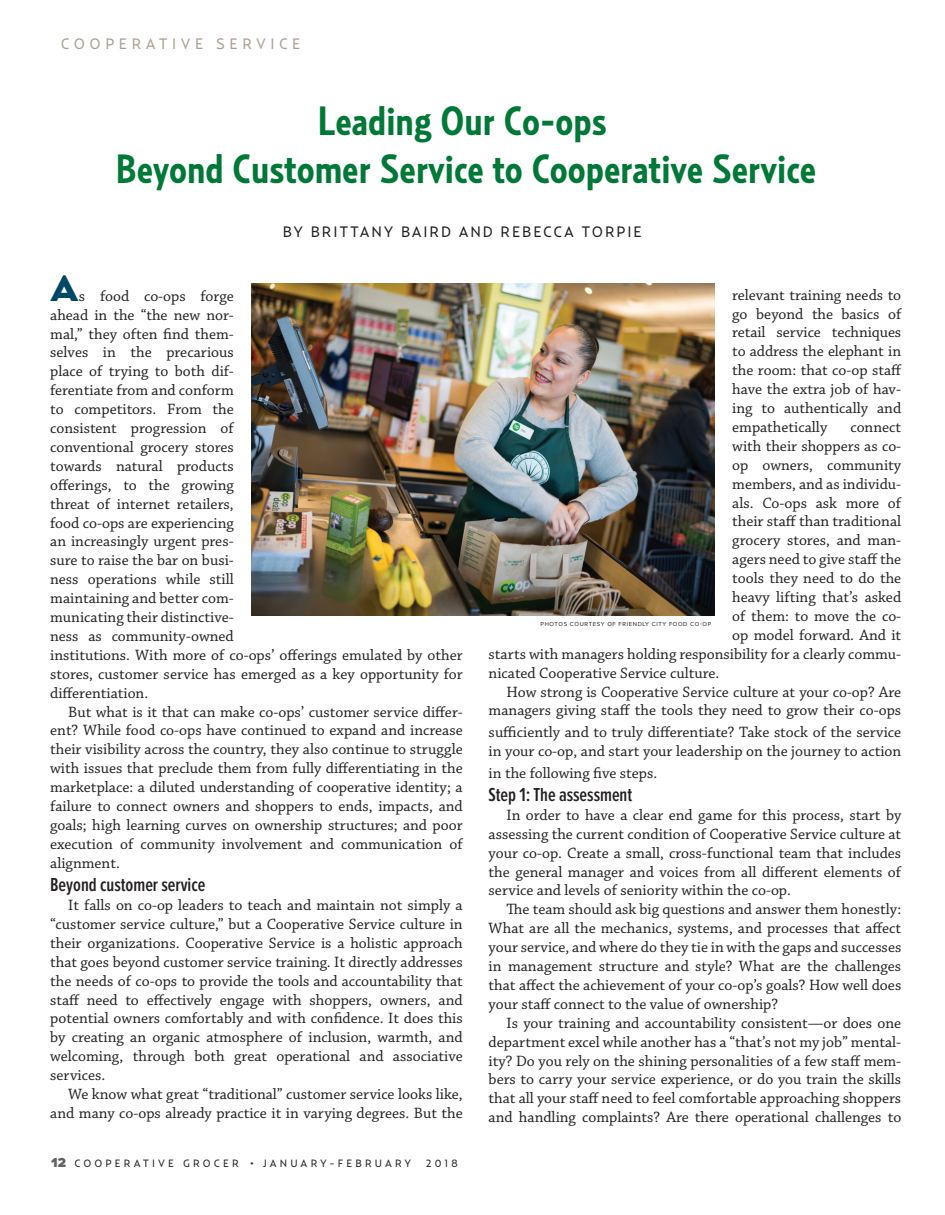
<style>
.page{position:relative;width:945px;height:1215px;background:#fff}
.page>*{position:absolute;margin:0;border:0;box-sizing:border-box;transform-origin:0 0}
.Headline_1{font:700 40.5px "Relay Cond";color:#007836}
.t1{font:900 36px "Relay Wide";color:#004868}
.t2{font:600 extra-condensed 19.5px "Proxima Nova";color:#231f20}
.t3{font:15.75px/18.9px "Chaparral Pro";color:#231f20;text-align:justify}
.Headline_1-2{font:15px "Relay";letter-spacing:.125em;color:#231f20}
.Section_heads_right{font:15px "Relay";letter-spacing:.3em;color:#ac9f8f}
.t4{font:10.5px "Relay";letter-spacing:.3em;color:#231f20}
.Credit{font:6px "Proxima Nova";letter-spacing:.1em;color:#231f20}
.s1{font-family:"Proxima Nova";font-weight:900;font-size:13.5px;color:#636366}
.s2{font-family:"Proxima Nova"}
</style>
<div class="page">
<img style="left:251px;top:284px;width:464px;height:332px">
<p class="Section_heads_right" style="left:61px;top:34px;width:241px">COOPERATIVE SERVICE</p>
<p class="Headline_1" style="left:318px;top:96px;width:290px">Leading Our Co-ops</p>
<p class="Headline_1" style="left:116px;top:144px;width:702px">Beyond Customer Service to Cooperative Service</p>
<p class="Headline_1-2" style="left:283px;top:223px;width:361px">BY BRITTANY BAIRD AND REBECCA TORPIE</p>
<p class="t1" style="left:50px;top:266px;width:30px">A</p>
<p class="t3" style="left:50px;top:287px;width:414px;text-align:left;text-indent:29px">s food co-ops forge<br>ahead in the “the new nor-<br>mal,” they often find them-<br>selves in the precarious<br>place of trying to both dif-<br>ferentiate from and conform<br>to competitors. From the<br>consistent progression of<br>conventional grocery stores<br>towards natural products<br>offerings, to the growing<br>threat of internet retailers,<br>food co-ops are experiencing<br>an increasingly urgent pres-<br>sure to raise the bar on busi-<br>ness operations while still<br>maintaining and better com-<br>municating their distinctive-<br>ness as community-owned<br>institutions. With more of co-ops’ offerings emulated by other stores, customer service has emerged as a key opportunity for differentiation.</p>
<p class="t3" style="left:50px;top:703px;width:414px;text-indent:18px">But what is it that can make co-ops’ customer service differ&shy;ent? While food co-ops have continued to expand and increase their visibility across the country, they also continue to struggle with issues that preclude them from fully differentiating in the marketplace: a diluted understanding of cooperative identity; a failure to connect owners and shoppers to ends, impacts, and goals; high learning curves on ownership structures; and poor execution of community involvement and communication of alignment.</p>
<p class="t2" style="left:50px;top:876px;width:157px">Beyond customer service</p>
<p class="t3" style="left:50px;top:896px;width:414px;text-indent:18px">It falls on co-op leaders to teach and maintain not simply a “customer service culture,” but a Cooperative Service culture in their organizations. Cooperative Service is a holistic approach that goes beyond customer service training. It directly addresses the needs of co-ops to provide the tools and accountability that staff need to effectively engage with shoppers, owners, and potential owners comfortably and with confidence. It does this by creating an organic atmosphere of inclusion, warmth, and welcoming, through both great operational and associative services.</p>
<p class="t3" style="left:50px;top:1085px;width:414px;text-align:right">We know what great “traditional” customer service looks like, and many co-ops already practice it in varying degrees. But the</p>
<p class="t4" style="left:51px;top:1157px;width:362px"><span class="s1">12</span> COOPERATIVE GROCER <span class="s2">•</span> JANUARY-FEBRUARY</p>
<p class="t4" style="left:426px;top:1157px;width:33px">2018</p>
<p class="t3" style="left:732px;top:286px;width:171px">relevant training needs to go beyond the basics of retail service techniques to address the elephant in the room: that co-op staff have the extra job of hav&shy;ing to authentically and empathetically</p>
<p class="t3" style="left:850px;top:418px;width:52px">connect</p>
<p class="t3" style="left:732px;top:437px;width:171px">with their shoppers as co-</p>
<p class="t3" style="left:732px;top:456px;width:171px">op owners, community</p>
<p class="t3" style="left:732px;top:475px;width:171px">members, and as individu-</p>
<p class="t3" style="left:732px;top:494px;width:171px">als. Co-ops ask more of</p>
<p class="t3" style="left:732px;top:513px;width:171px">their staff than traditional</p>
<p class="t3" style="left:732px;top:532px;width:171px">grocery stores, and man-</p>
<p class="t3" style="left:732px;top:550px;width:171px">agers need to give staff the</p>
<p class="t3" style="left:732px;top:569px;width:171px">tools they need to do the</p>
<p class="t3" style="left:732px;top:588px;width:171px">heavy lifting that’s asked</p>
<p class="t3" style="left:732px;top:607px;width:171px">of them: to move the co-</p>
<p class="t3" style="left:732px;top:626px;width:171px">op model forward. And it</p>
<p class="t3" style="left:489px;top:645px;width:414px">starts with managers holding responsibility for a clearly commu-</p>
<p class="t3" style="left:489px;top:664px;width:232px">nicated Cooperative Service culture.</p>
<p class="t3" style="left:489px;top:683px;width:414px;text-align:right">How strong is Cooperative Service culture at your co-op? Are managers giving staff the tools they need to grow their co-ops</p>
<p class="t3" style="left:489px;top:723px;width:414px">sufficiently and to truly differentiate? Take stock of the service in your co-op, and start your leadership on the journey to action</p>
<p class="t3" style="left:489px;top:764px;width:170px">in the following five steps.</p>
<p class="t2" style="left:489px;top:786px;width:145px">Step 1: The assessment</p>
<p class="t3" style="left:489px;top:806px;width:414px;text-indent:18px">In order to have a clear end game for this process, start by assessing the current condition of Cooperative Service culture at your co-op. Create a small, cross-functional team that includes the general manager and voices from all different elements of service and levels of seniority within the co-op.</p>
<p class="t3" style="left:489px;top:901px;width:414px;text-indent:18px">The team should ask big questions and answer them honestly:<br>What are all the mechanics, systems, and processes that affect your service, and where do they tie in with the gaps and successes in management structure and style? What are the challenges that affect the achievement of your co-op’s goals? How well does your staff connect to the value of ownership?</p>
<p class="t3" style="left:489px;top:1014px;width:414px;text-indent:18px">Is your training and accountability consistent—or does one department excel while another has a “that’s not my job” mental&shy;ity? Do you rely on the shining personalities of a few staff mem&shy;bers to carry your service experience, or do you train the skills that all your staff need to feel comfortable approaching shoppers and handling complaints? Are there operational challenges to</p>
<p class="Credit" style="left:541px;top:621px;width:172px">PHOTOS COURTESY OF FRIENDLY CITY FOOD CO-OP</p>
</div>
